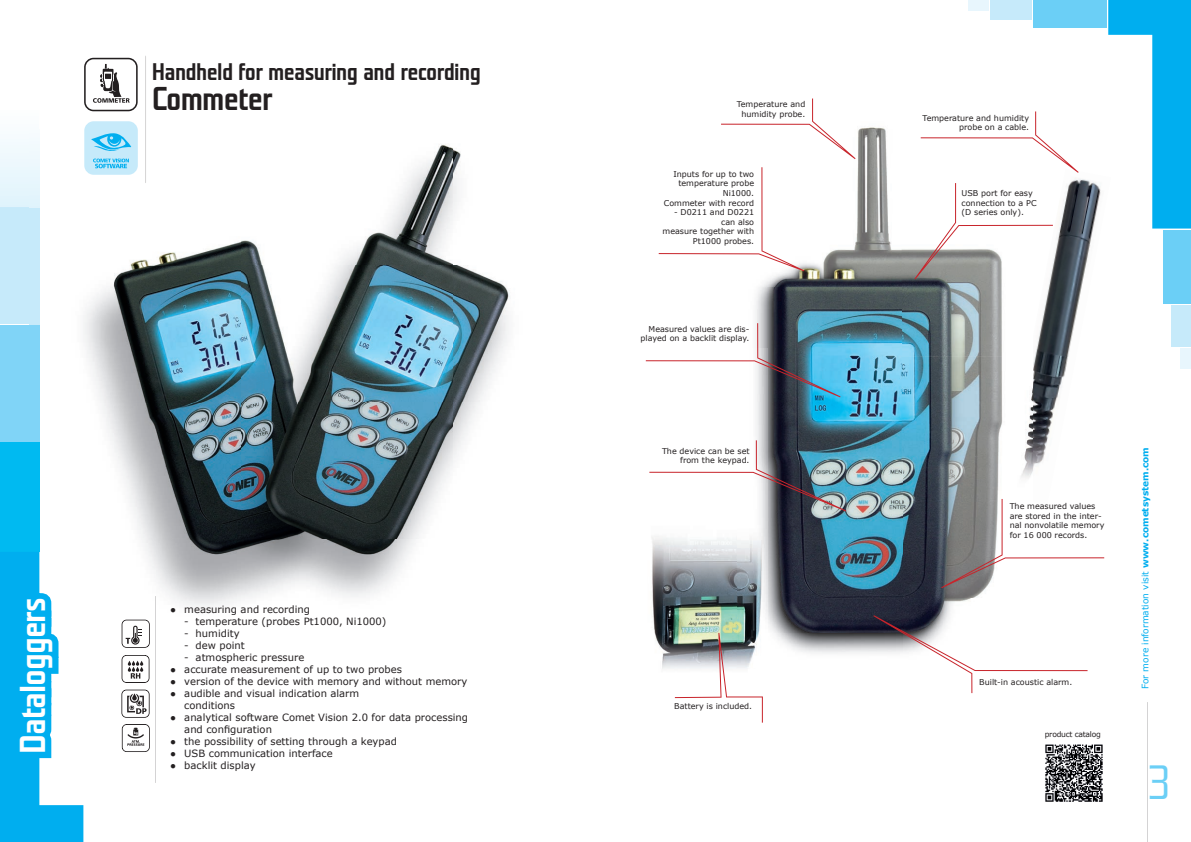
<style>
.page{position:relative;width:1191px;height:842px;background:#fff}
.page>*{position:absolute;margin:0;border:0;box-sizing:border-box;transform-origin:0 0}
.t1{font:48px "Teuton Mager";color:#6bcff6}
.t2{font:700 36px "Teuton Mager";letter-spacing:-.025em;color:#fff}
.t3{font:700 33px "Teuton Mager";letter-spacing:-.025em;color:#231f20}
.t4{font:700 24px "Teuton Mager";letter-spacing:-.025em;color:#231f20}
.t5{font:10px/12px "Verdana";color:#231f20}
.t6{font:9px "Verdana";color:#00aeef}
.t7{font:8px/9.6px "Verdana";color:#231f20;text-align:right}
.t8{font:7.6px "Verdana";letter-spacing:-.03em;color:#231f20}
.s1{font-weight:700}
</style>
<div class="page">
<img style="left:39px;top:129px;width:471px;height:411px">
<img style="left:39px;top:540px;width:376px;height:66px">
<img style="left:652px;top:536px;width:86px;height:162px">
<img style="left:1033px;top:171px;width:68px;height:297px">
<img style="left:755px;top:127px;width:146px;height:333px">
<img style="left:901px;top:249px;width:101px;height:366px">
<img style="left:767px;top:460px;width:135px;height:194px">
<img style="left:738px;top:397px;width:29px;height:236px">
<img style="left:1021px;top:388px;width:12px;height:90px">
<svg style="left:1147px;top:702px;width:1px;height:140px"></svg>
<img style="left:675px;top:633px;width:88px;height:90px">
<div style="left:84px;top:121px;width:54px;height:54px;background:#c6eafa;border-radius:9px"></div>
<svg style="left:93px;top:159px;width:36px;height:9px"></svg>
<svg style="left:91px;top:133px;width:40px;height:18px"></svg>
<svg style="left:1108px;top:0;width:83px;height:229px"></svg>
<div style="left:1163px;top:230px;width:28px;height:74px;background:#6bcff6"></div>
<div style="left:1033px;top:0;width:74px;height:28px;background:#6bcff6"></div>
<div style="left:1171px;top:305px;width:20px;height:42px;background:#c6eafa"></div>
<div style="left:990px;top:0;width:41px;height:20px;background:#c6eafa"></div>
<div style="left:1180px;top:348px;width:11px;height:20px;background:#e8f6fd"></div>
<div style="left:968px;top:0;width:20px;height:11px;background:#e8f6fd"></div>
<div style="left:0;top:442px;width:30px;height:110px;background:#00baf1"></div>
<img style="left:30px;top:207px;width:9px;height:345px">
<div style="left:0;top:325px;width:30px;height:116px;background:#80d4f7"></div>
<div style="left:0;top:208px;width:30px;height:116px;background:#c6eafa"></div>
<svg style="left:0;top:138px;width:39px;height:69px"></svg>
<svg style="left:0;top:552px;width:164px;height:290px"></svg>
<svg style="left:146px;top:129px;width:1px;height:54px"></svg>
<svg style="left:84px;top:58px;width:54px;height:53px"></svg>
<svg style="left:658px;top:167px;width:146px;height:104px"></svg>
<svg style="left:649px;top:440px;width:197px;height:71px"></svg>
<svg style="left:646px;top:323px;width:194px;height:74px"></svg>
<svg style="left:721px;top:99px;width:134px;height:60px"></svg>
<svg style="left:920px;top:111px;width:158px;height:62px"></svg>
<svg style="left:941px;top:499px;width:163px;height:89px"></svg>
<svg style="left:873px;top:615px;width:214px;height:78px"></svg>
<svg style="left:914px;top:183px;width:139px;height:96px"></svg>
<img style="left:1045px;top:744px;width:58px;height:58px">
<h3 class="t4" style="left:152px;top:59px;width:331px">Handheld for measuring and recording</h3>
<h3 class="t3" style="left:152px;top:82px;width:122px">Commeter</h3>
<h2 class="t2" style="left:15px;top:754px;width:158px;rotate:-90deg">Dataloggers</h2>
<p class="t5" style="left:170px;top:603px;width:141px">● measuring and recording</p>
<p class="t5" style="left:184px;top:615px;width:204px">- temperature (probes Pt1000, Ni1000)</p>
<p class="t5" style="left:184px;top:627px;width:57px">- humidity</p>
<p class="t5" style="left:184px;top:639px;width:62px">- dew point</p>
<p class="t5" style="left:184px;top:651px;width:121px">- atmospheric pressure</p>
<p class="t5" style="left:170px;top:663px;width:233px">● accurate measurement of up to two probes</p>
<p class="t5" style="left:170px;top:675px;width:299px">● version of the device with memory and without memory</p>
<p class="t5" style="left:184px;top:687px;width:176px;text-indent:-14px">● audible and visual indication alarm conditions</p>
<p class="t5" style="left:184px;top:711px;width:285px;text-indent:-14px">● analytical software Comet Vision 2.0 for data processing and configuration</p>
<p class="t5" style="left:170px;top:735px;width:228px">● the possibility of setting through a keypad</p>
<p class="t5" style="left:170px;top:747px;width:164px">● USB communication interface</p>
<p class="t5" style="left:170px;top:759px;width:87px">● backlit display</p>
<p class="t7" style="left:737px;top:100px;width:70px;text-align:center">Temperature and humidity probe.</p>
<p class="t7" style="left:664px;top:169px;width:92px">Inputs for up to two temperature probe<br>Ni1000.<br>Commeter with record</p>
<p class="t7" style="left:662px;top:207px;width:93px">- D0211 and D0221 can also<br>measure together with<br>Pt1000 probes.</p>
<p class="t7" style="left:640px;top:324px;width:110px">Measured values are dis&shy;played on a backlit display.</p>
<p class="t7" style="left:662px;top:446px;width:89px">The device can be set from the keypad.</p>
<p class="t7" style="left:674px;top:701px;width:79px">Battery is included.</p>
<p class="t7" style="left:922px;top:113px;width:108px">Temperature and humidity probe on a cable.</p>
<p class="t7" style="left:961px;top:188px;width:77px;text-align:left">USB port for easy connection to a PC (D series only).</p>
<p class="t7" style="left:1009px;top:501px;width:96px;text-align:left">The measured values are stored in the inter&shy;nal nonvolatile memory for 16 000 records.</p>
<p class="t7" style="left:979px;top:677px;width:94px">Built-in acoustic alarm.</p>
<p class="t8" style="left:1044px;top:729px;width:58px">product catalog</p>
<p class="t6" style="left:1139px;top:689px;width:243px;rotate:-90deg">For more information visit <span class="s1">www.cometsystem.com</span></p>
<h1 class="t1" style="left:1146px;top:758px;width:26px">3</h1>
</div>
